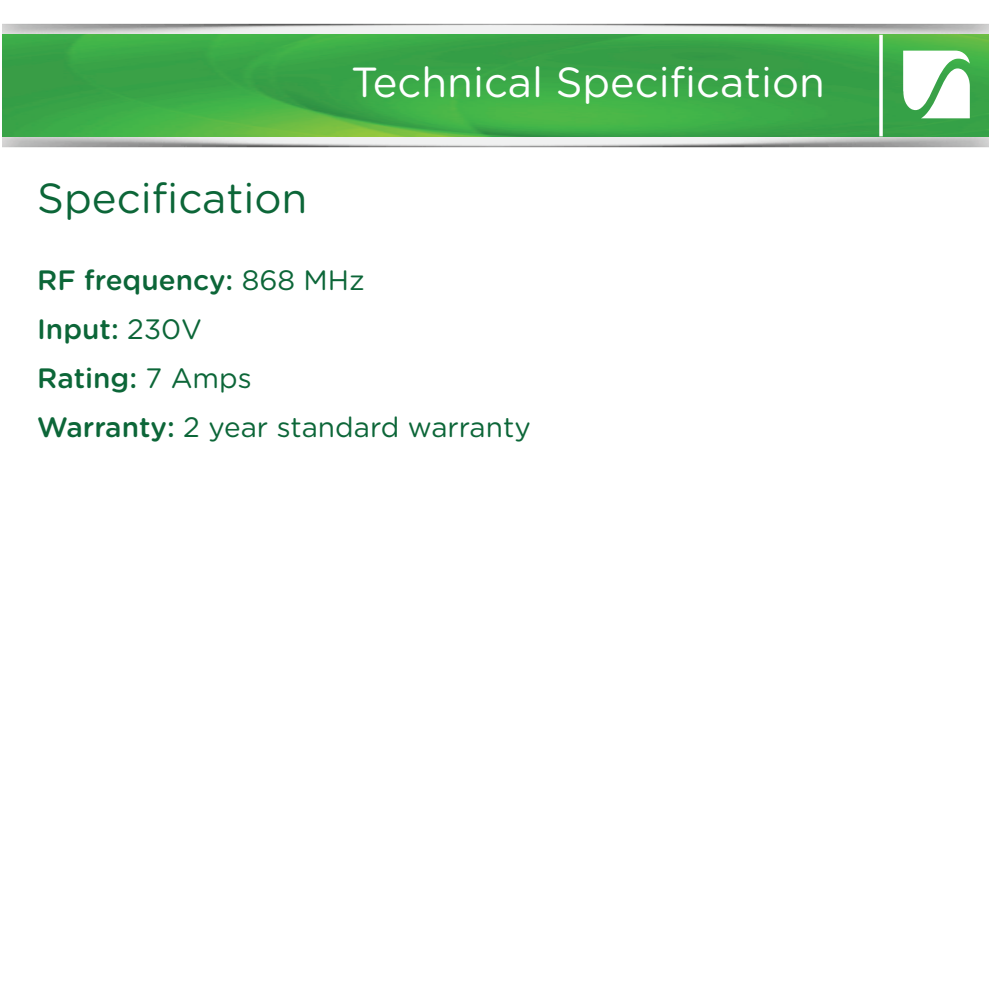
<style>
.page{position:relative;width:989px;height:987px;background:#fff}
.page>*{position:absolute;margin:0;border:0;box-sizing:border-box;transform-origin:0 0}
.t1{font:42px "Gotham Rounded";color:#fff}
.t2{font:42px "Gotham Rounded";color:#0c6638}
.t3{font:28px/49px "Gotham Rounded";color:#0c6638}
.s1{font-weight:500}
</style>
<div class="page">
<img style="left:2px;top:136px;width:987px;height:12px">
<img style="left:2px;top:23px;width:987px;height:12px">
<img style="left:2px;top:35px;width:987px;height:101px">
<svg style="left:903px;top:51px;width:66px;height:67px"></svg>
<hr style="left:879px;top:35px;width:3px;height:101px;background:#fff">
<h1 class="t2" style="left:37px;top:169px;width:272px">Specification</h1>
<h1 class="t1" style="left:351px;top:53px;width:475px">Technical Specification</h1>
<p class="t3" style="left:37px;top:254px;width:495px"><span class="s1">RF frequency:</span> 868 MHz<br><span class="s1">Input:</span> 230V<br><span class="s1">Rating:</span> 7 Amps<br><span class="s1">Warranty:</span> 2 year standard warranty</p>
</div>
